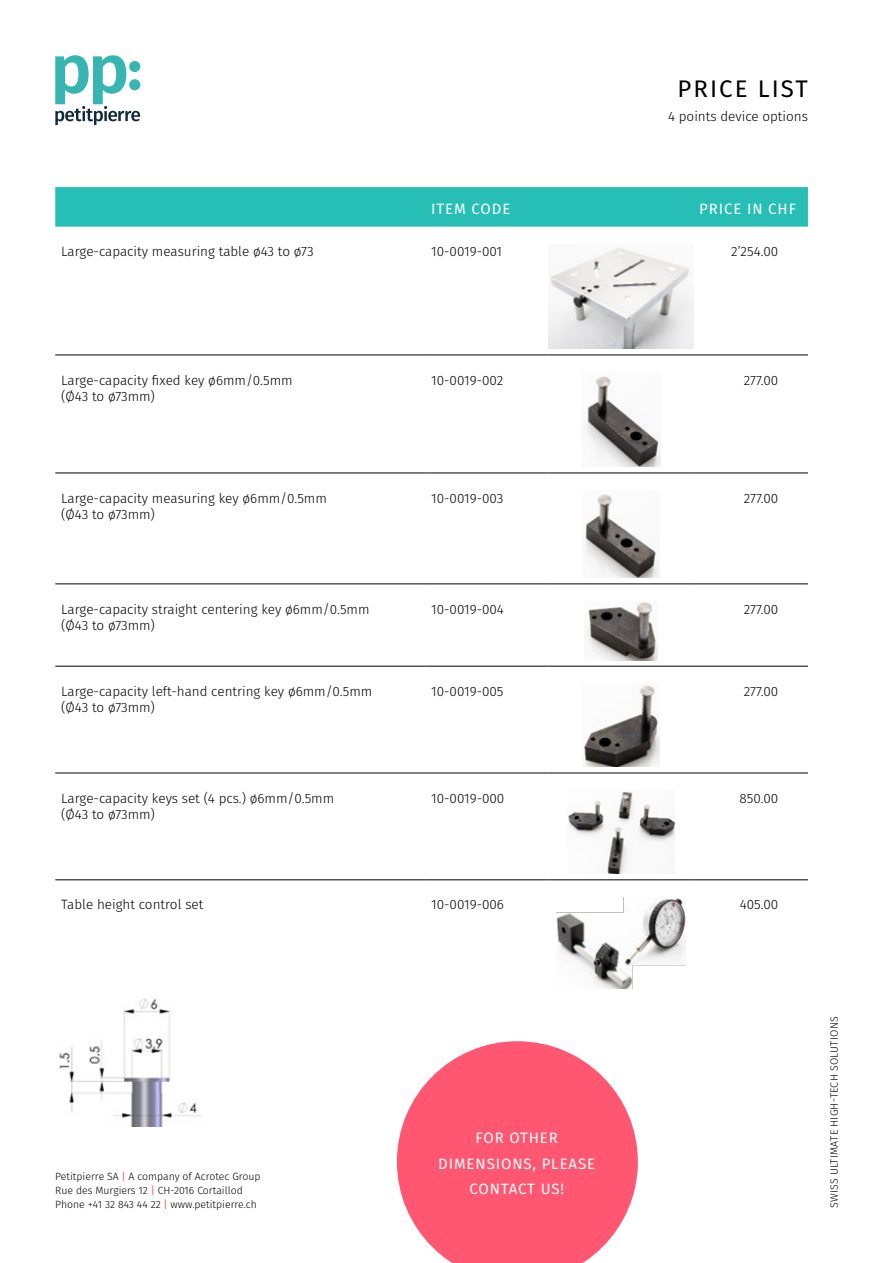
<style>
.page{position:relative;width:893px;height:1263px;background:#fff}
.page>*{position:absolute;margin:0;border:0;box-sizing:border-box;transform-origin:0 0}
.t1{font:24px "Fira Sans";letter-spacing:.085em;color:#000}
.t2{font:15px/25.5px "Fira Sans";letter-spacing:.06em;color:#fff;text-align:center}
.t3{font:300 13.5px/16.2px "Fira Sans";color:#000}
.t4{font:300 10.65px "Fira Sans";letter-spacing:.02em;color:#000}
.t5{font:300 10.5px/13.6px "Fira Sans";color:#000}
.s1{font-weight:400;color:#ff5772}
</style>
<div class="page">
<svg style="left:55px;top:55px;width:85px;height:70px"></svg>
<img style="left:59px;top:998px;width:143px;height:129px">
<svg style="left:397px;top:1041px;width:241px;height:222px;fill:#ff5772"></svg>
<div style="left:55px;top:187px;width:753px;height:40px;background:#27beb5"></div>
<hr style="left:55px;top:773px;width:370px;height:1px;background:#000">
<hr style="left:425px;top:773px;width:124px;height:1px;background:#000">
<hr style="left:549px;top:773px;width:144px;height:1px;background:#000">
<hr style="left:693px;top:773px;width:115px;height:1px;background:#000">
<hr style="left:55px;top:666px;width:370px;height:1px;background:#000">
<hr style="left:425px;top:666px;width:124px;height:1px;background:#000">
<hr style="left:549px;top:666px;width:144px;height:1px;background:#000">
<hr style="left:693px;top:666px;width:115px;height:1px;background:#000">
<hr style="left:55px;top:879px;width:370px;height:1px;background:#000">
<hr style="left:425px;top:879px;width:124px;height:1px;background:#000">
<hr style="left:549px;top:879px;width:144px;height:1px;background:#000">
<hr style="left:693px;top:879px;width:115px;height:1px;background:#000">
<hr style="left:55px;top:473px;width:370px;height:1px;background:#000">
<hr style="left:425px;top:473px;width:124px;height:1px;background:#000">
<hr style="left:549px;top:473px;width:144px;height:1px;background:#000">
<hr style="left:693px;top:473px;width:115px;height:1px;background:#000">
<hr style="left:55px;top:583px;width:370px;height:1px;background:#000">
<hr style="left:425px;top:583px;width:124px;height:1px;background:#000">
<hr style="left:549px;top:583px;width:144px;height:1px;background:#000">
<hr style="left:693px;top:583px;width:115px;height:1px;background:#000">
<hr style="left:55px;top:354px;width:370px;height:1px;background:#000">
<hr style="left:425px;top:354px;width:124px;height:1px;background:#000">
<hr style="left:549px;top:354px;width:144px;height:1px;background:#000">
<hr style="left:693px;top:354px;width:115px;height:1px;background:#000">
<img style="left:549px;top:248px;width:144px;height:101px">
<img style="left:581px;top:373px;width:80px;height:94px">
<img style="left:583px;top:494px;width:76px;height:84px">
<img style="left:584px;top:602px;width:74px;height:58px">
<img style="left:583px;top:685px;width:76px;height:82px">
<img style="left:568px;top:792px;width:106px;height:82px">
<img style="left:557px;top:897px;width:128px;height:92px">
<h1 class="t1" style="left:677px;top:70px;width:132px">PRICE LIST</h1>
<p class="t3" style="left:668px;top:108px;width:141px">4 points device options</p>
<p class="t2" style="left:431px;top:195px;width:81px">ITEM CODE</p>
<p class="t2" style="left:699px;top:195px;width:98px">PRICE IN CHF</p>
<p class="t3" style="left:61px;top:243px;width:254px">Large-capacity measuring table ø43 to ø73</p>
<p class="t3" style="left:431px;top:243px;width:72px">10-0019-001</p>
<p class="t3" style="left:731px;top:243px;width:48px">2’254.00</p>
<p class="t3" style="left:61px;top:372px;width:233px">Large-capacity fixed key ø6mm/0.5mm (Ø43 to ø73mm)</p>
<p class="t3" style="left:431px;top:372px;width:73px">10-0019-002</p>
<p class="t3" style="left:744px;top:372px;width:36px">277.00</p>
<p class="t3" style="left:61px;top:490px;width:267px">Large-capacity measuring key ø6mm/0.5mm (Ø43 to ø73mm)</p>
<p class="t3" style="left:431px;top:490px;width:74px">10-0019-003</p>
<p class="t3" style="left:744px;top:490px;width:36px">277.00</p>
<p class="t3" style="left:61px;top:601px;width:310px">Large-capacity straight centering key ø6mm/0.5mm (Ø43 to ø73mm)</p>
<p class="t3" style="left:431px;top:601px;width:74px">10-0019-004</p>
<p class="t3" style="left:744px;top:601px;width:36px">277.00</p>
<p class="t3" style="left:61px;top:683px;width:313px">Large-capacity left-hand centring key ø6mm/0.5mm (Ø43 to ø73mm)</p>
<p class="t3" style="left:431px;top:683px;width:74px">10-0019-005</p>
<p class="t3" style="left:744px;top:683px;width:36px">277.00</p>
<p class="t3" style="left:61px;top:790px;width:274px">Large-capacity keys set (4 pcs.) ø6mm/0.5mm (Ø43 to ø73mm)</p>
<p class="t3" style="left:431px;top:790px;width:75px">10-0019-000</p>
<p class="t3" style="left:740px;top:790px;width:40px">850.00</p>
<p class="t3" style="left:61px;top:896px;width:144px">Table height control set</p>
<p class="t3" style="left:431px;top:896px;width:74px">10-0019-006</p>
<p class="t3" style="left:740px;top:896px;width:40px">405.00</p>
<p class="t5" style="left:55px;top:1170px;width:207px">Petitpierre SA <span class="s1">|</span> A company of Acrotec Group<br>Rue des Murgiers 12 <span class="s1">|</span> CH-2016 Cortaillod<br>Phone +41 32 843 44 22 <span class="s1">|</span> www.petitpierre.ch</p>
<p class="t2" style="left:438px;top:1125px;width:159px">FOR OTHER<br>DIMENSIONS, PLEASE<br>CONTACT US!</p>
<p class="t4" style="left:826px;top:1208px;width:193px;rotate:-90deg">SWISS ULTIMATE HIGH-TECH SOLUTIONS</p>
</div>
